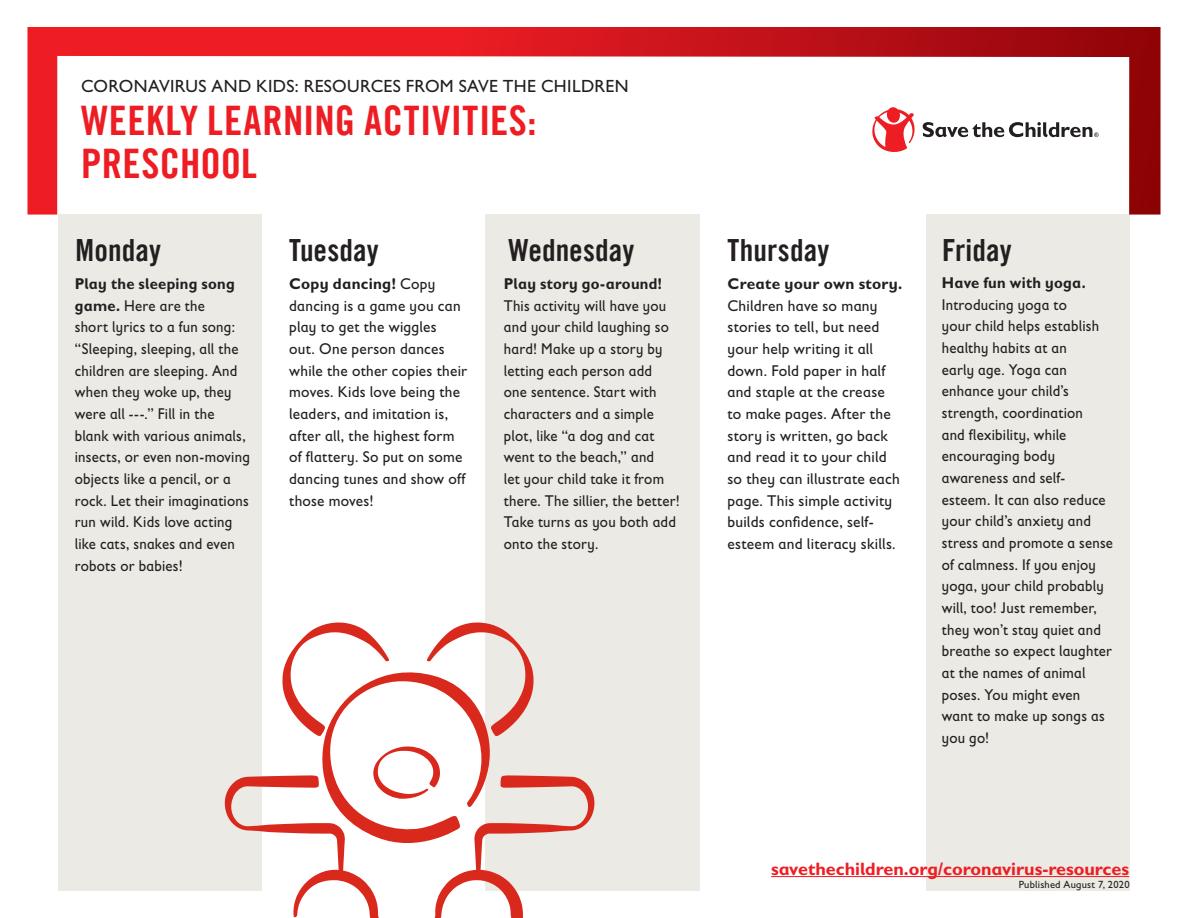
<style>
.page{position:relative;width:1188px;height:918px;background:#fff}
.page>*{position:absolute;margin:0;border:0;box-sizing:border-box;transform-origin:0 0}
.t1{font:40.8px "Trade Gothic LT Com Bd Cn 20";letter-spacing:.01em;color:#ee1d23}
.t2{font:30.6px "Trade Gothic LT Com Bd Cn 20";letter-spacing:.005em;color:#231f20}
.t3{font:700 18px "Gill Sans Infant Std";color:#ee1d23}
.t4{font:17.7px "Gill Sans Infant Std";letter-spacing:.02em;color:#231f20}
.t5{font:15.75px/21.6px "Gill Sans Infant Std";letter-spacing:.015em;color:#231f20;scale:.94 1}
.t6{font:15.75px/21.6px "Gill Sans Infant Std";letter-spacing:.015em;color:#231f20}
.t7{font:10.5px "Gill Sans Infant Std";letter-spacing:.02em;color:#231f20}
.s1{font-weight:700}
</style>
<div class="page">
<div style="left:58px;top:215px;width:203px;height:676px;background:#eceae4"></div>
<div style="left:486px;top:215px;width:214px;height:676px;background:#eceae4"></div>
<div style="left:927px;top:215px;width:203px;height:676px;background:#eceae4"></div>
<svg style="left:27px;top:27px;width:1134px;height:188px"></svg>
<svg style="left:872px;top:107px;width:44px;height:46px"></svg>
<svg style="left:923px;top:122px;width:176px;height:15px"></svg>
<hr style="left:771px;top:876px;width:358px;height:1px;background:#ee1d23">
<svg style="left:225px;top:775px;width:370px;height:143px"></svg>
<svg style="left:282px;top:622px;width:252px;height:232px"></svg>
<p class="t4" style="left:81px;top:75px;width:549px">CORONAVIRUS AND KIDS: RESOURCES FROM SAVE THE CHILDREN</p>
<p class="t1" style="left:81px;top:95px;width:457px">WEEKLY LEARNING ACTIVITIES:</p>
<p class="t1" style="left:81px;top:138px;width:178px">PRESCHOOL</p>
<p class="t2" style="left:76px;top:231px;width:87px">Monday</p>
<p class="t2" style="left:289px;top:231px;width:91px">Tuesday</p>
<p class="t2" style="left:508px;top:231px;width:128px">Wednesday</p>
<p class="t2" style="left:727px;top:231px;width:103px">Thursday</p>
<p class="t2" style="left:942px;top:231px;width:71px">Friday</p>
<p class="t5" style="left:75px;top:273px;width:188px"><span class="s1">Play the sleeping song game.</span> Here are the<br>short lyrics to a fun song: “Sleeping, sleeping, all the children are sleeping. And when they woke up, they were all ---.” Fill in the blank with various animals, insects, or even non-moving objects like a pencil, or a rock. Let their imaginations run wild. Kids love acting like cats, snakes and even robots or babies!</p>
<p class="t6" style="left:289px;top:273px;width:180px"><span class="s1">Copy dancing!</span> Copy dancing is a game you can play to get the wiggles<br>out. One person dances while the other copies their moves. Kids love being the leaders, and imitation is, after all, the highest form of flattery. So put on some dancing tunes and show off those moves!</p>
<p class="t5" style="left:504px;top:273px;width:189px"><span class="s1">Play story go-around!<br></span>This activity will have you and your child laughing so hard! Make up a story by letting each person add<br>one sentence. Start with characters and a simple plot, like “a dog and cat went to the beach,” and<br>let your child take it from there. The sillier, the better!<br>Take turns as you both add onto the story.</p>
<p class="t6" style="left:727px;top:273px;width:177px"><span class="s1">Create your own story.<br></span>Children have so many stories to tell, but need your help writing it all down. Fold paper in half and staple at the crease to make pages. After the story is written, go back and read it to your child so they can illustrate each page. This simple activity builds confidence, self&shy;esteem and literacy skills.</p>
<p class="t5" style="left:942px;top:272px;width:184px"><span class="s1">Have fun with yoga.<br></span>Introducing yoga to<br>your child helps establish healthy habits at an<br>early age. Yoga can enhance your child’s strength, coordination<br>and flexibility, while encouraging body awareness and self&shy;esteem. It can also reduce your child’s anxiety and stress and promote a sense of calmness. If you enjoy yoga, your child probably will, too! Just remember, they won’t stay quiet and breathe so expect laughter at the names of animal poses. You might even want to make up songs as you go!</p>
<p class="t3" style="left:771px;top:858px;width:360px">savethechildren.org/coronavirus-resources</p>
<p class="t7" style="left:1019px;top:879px;width:113px">Published August 7, 2020</p>
</div>
